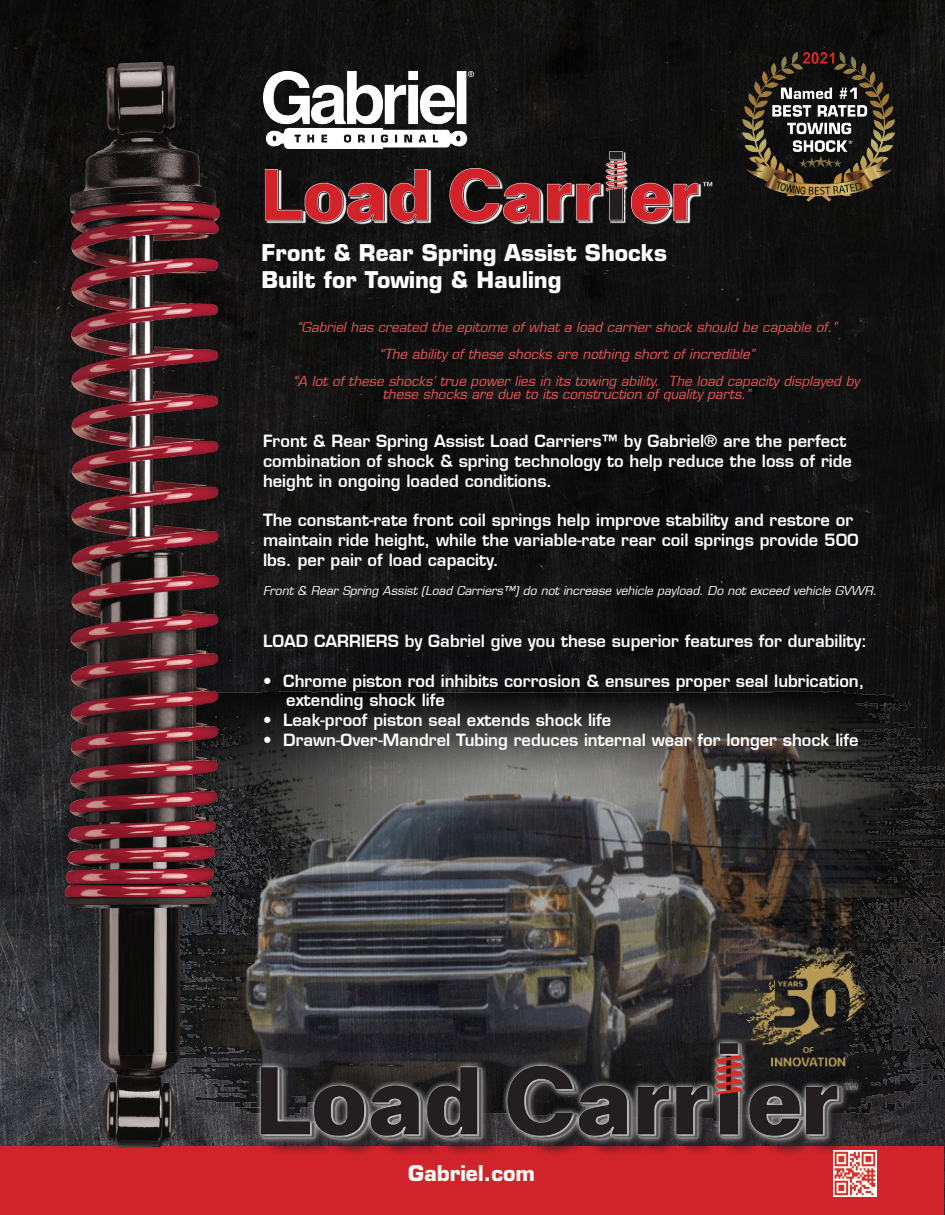
<style>
.page{position:relative;width:945px;height:1215px;background:#fff}
.page>*{position:absolute;margin:0;border:0;box-sizing:border-box;transform-origin:0 0}
.t1{font:700 22.5px "Eurostile";color:#fff}
.t2{font:700 21px "Eurostile";color:#fafafa}
.t3{font:600 16.5px/19.8px "Eurostile LT";color:#fff}
.t4{font:italic 13.5px/13.5px "Eurostile LTW03";color:#f05758}
.t5{font:italic 12px "Eurostile LTW03";color:#fff}
.t6{font:600 10.5px "Eurostile LT";color:#b8b9bc}
</style>
<div class="page">
<img style="left:0;top:0;width:945px;height:1215px">
<div style="left:1px;top:1146px;width:943px;height:69px;background:#d1232a"></div>
<img style="left:833px;top:1151px;width:43px;height:45px">
<img style="left:244px;top:692px;width:701px;height:455px">
<img style="left:37px;top:27px;width:207px;height:1122px">
<div style="left:263px;top:1046px;width:612px;height:112px;background:#231f20;opacity:.75"></div>
<img style="left:243px;top:1026px;width:633px;height:123px">
<img style="left:253px;top:148px;width:473px;height:112px">
<img style="left:263px;top:68px;width:210px;height:80px">
<img style="left:737px;top:46px;width:162px;height:162px">
<img style="left:722px;top:940px;width:179px;height:133px">
<p class="t1" style="left:262px;top:239px;width:407px">Front &amp; Rear Spring Assist Shocks</p>
<p class="t1" style="left:262px;top:266px;width:302px">Built for Towing &amp; Hauling</p>
<p class="t6" style="left:847px;top:137px;width:9px">*</p>
<p class="t4" style="left:297px;top:321px;width:542px">“Gabriel has created the epitome of what a load carrier shock should be capable of.”</p>
<p class="t4" style="left:379px;top:348px;width:377px">“The ability of these shocks are nothing short of incredible”</p>
<p class="t4" style="left:383px;top:375px;width:478px;text-indent:-90px">“A lot of these shocks’ true power lies in its towing ability. The load capacity displayed by these shocks are due to its construction of quality parts.”</p>
<p class="t3" style="left:263px;top:431px;width:590px">Front &amp; Rear Spring Assist Load Carriers™ by Gabriel® are the perfect combination of shock &amp; spring technology to help reduce the loss of ride height in ongoing loaded conditions.</p>
<p class="t3" style="left:263px;top:510px;width:597px">The constant-rate front coil springs help improve stability and restore or maintain ride height, while the variable-rate rear coil springs provide 500 lbs. per pair of load capacity.</p>
<p class="t5" style="left:263px;top:583px;width:615px">Front &amp; Rear Spring Assist (Load Carriers™) do not increase vehicle payload. Do not exceed vehicle GVWR.</p>
<p class="t3" style="left:263px;top:631px;width:606px">LOAD CARRIERS by Gabriel give you these superior features for durability:</p>
<p class="t3" style="left:263px;top:671px;width:603px">• Chrome piston rod inhibits corrosion &amp; ensures proper seal lubrication,</p>
<p class="t3" style="left:286px;top:690px;width:160px">extending shock life</p>
<p class="t3" style="left:263px;top:710px;width:350px">• Leak-proof piston seal extends shock life</p>
<p class="t3" style="left:263px;top:730px;width:597px">• Drawn-Over-Mandrel Tubing reduces internal wear for longer shock life</p>
<p class="t2" style="left:408px;top:1160px;width:128px">Gabriel.com</p>
</div>
